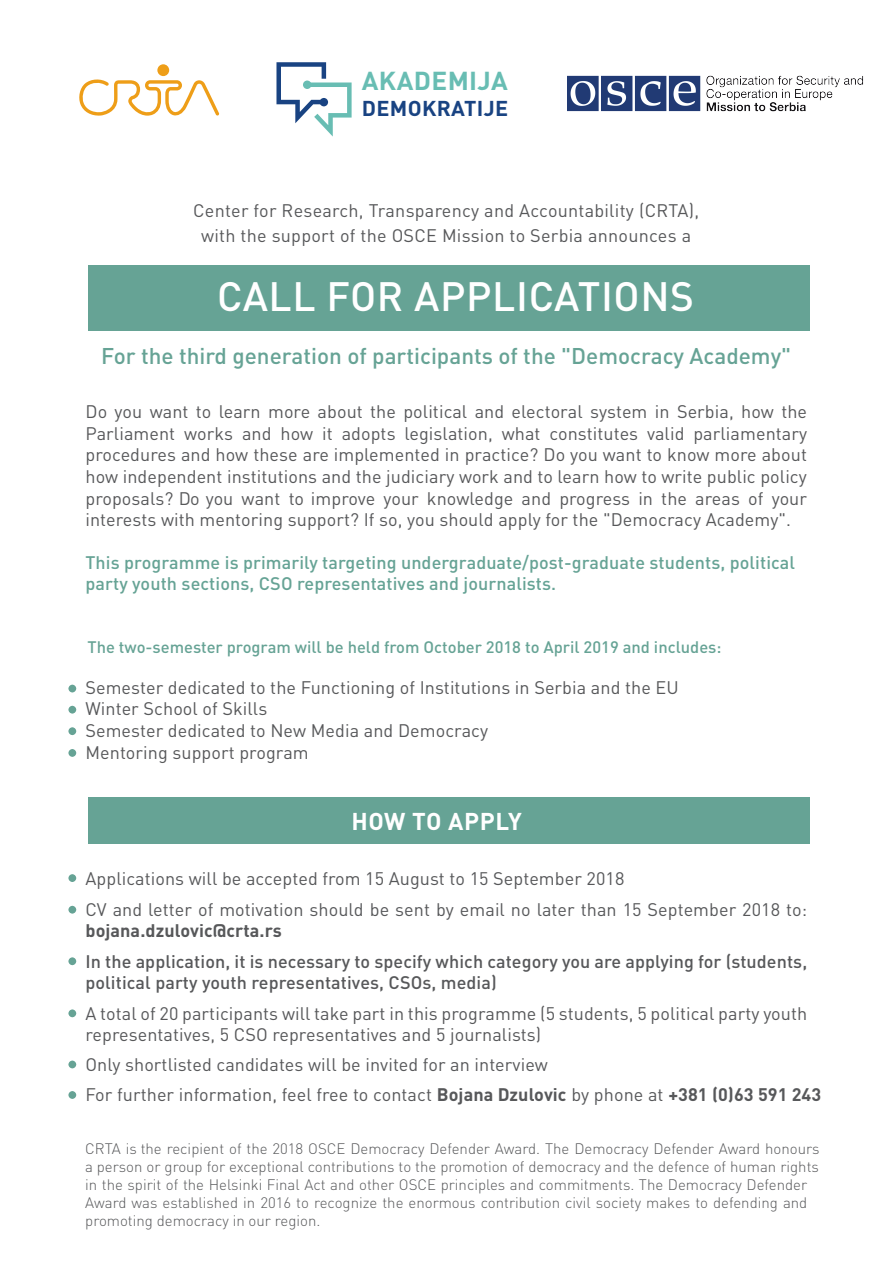
<style>
.page{position:relative;width:893px;height:1263px;background:#fff}
.page>*{position:absolute;margin:0;border:0;box-sizing:border-box;transform-origin:0 0}
.t1{font:500 40.5px "DIN Pro";letter-spacing:.015em;color:#fff}
.t2{font:700 25.65px "DIN Pro";letter-spacing:.015em;color:#68bdb3}
.t3{font:700 24px "DIN Pro";letter-spacing:.025em;color:#fff}
.t4{font:500 22.5px "DIN Pro";color:#66a395}
.t5{font:700 21.3px "DIN Pro";letter-spacing:.015em;color:#194382}
.t6{font:18px/21.6px "DIN Pro";letter-spacing:.005em;color:#57585a}
.t7{font:500 18px/21px "DIN Pro";letter-spacing:.005em;color:#66a395}
.t8{font:500 18px/21px "DIN Pro";letter-spacing:.005em;color:#57585a}
.t9{font:700 18px "DIN Pro";letter-spacing:.005em;color:#57585a}
.t10{font:500 16.5px "DIN Pro";color:#66a395}
.t11{font:300 15px/18px "DIN Pro";color:#57585a}
.s1{font-weight:700}
</style>
<div class="page">
<div style="left:88px;top:797px;width:721px;height:46px;background:#66a395"></div>
<div style="left:88px;top:265px;width:721px;height:66px;background:#66a395"></div>
<div style="left:65px;top:682px;width:14px;height:13px;background:#66a395;border-radius:50%"></div>
<div style="left:62px;top:679px;width:20px;height:19px;border:6px solid #fff;border-radius:50%"></div>
<div style="left:65px;top:703px;width:14px;height:14px;background:#66a395;border-radius:50%"></div>
<div style="left:62px;top:700px;width:20px;height:20px;border:6px solid #fff;border-radius:50%"></div>
<div style="left:65px;top:724px;width:14px;height:14px;background:#66a395;border-radius:50%"></div>
<div style="left:62px;top:721px;width:20px;height:20px;border:6px solid #fff;border-radius:50%"></div>
<div style="left:65px;top:746px;width:14px;height:14px;background:#66a395;border-radius:50%"></div>
<div style="left:62px;top:743px;width:20px;height:20px;border:6px solid #fff;border-radius:50%"></div>
<div style="left:65px;top:1006px;width:14px;height:14px;background:#66a395;border-radius:50%"></div>
<div style="left:62px;top:1003px;width:20px;height:20px;border:6px solid #fff;border-radius:50%"></div>
<div style="left:65px;top:1057px;width:14px;height:14px;background:#66a395;border-radius:50%"></div>
<div style="left:62px;top:1054px;width:20px;height:20px;border:6px solid #fff;border-radius:50%"></div>
<div style="left:65px;top:1088px;width:14px;height:14px;background:#66a395;border-radius:50%"></div>
<div style="left:62px;top:1085px;width:20px;height:20px;border:6px solid #fff;border-radius:50%"></div>
<div style="left:65px;top:871px;width:14px;height:14px;background:#66a395;border-radius:50%"></div>
<div style="left:62px;top:868px;width:20px;height:20px;border:6px solid #fff;border-radius:50%"></div>
<div style="left:65px;top:903px;width:14px;height:14px;background:#66a395;border-radius:50%"></div>
<div style="left:62px;top:900px;width:20px;height:20px;border:6px solid #fff;border-radius:50%"></div>
<div style="left:65px;top:954px;width:14px;height:14px;background:#66a395;border-radius:50%"></div>
<div style="left:62px;top:951px;width:20px;height:20px;border:6px solid #fff;border-radius:50%"></div>
<svg style="left:276px;top:62px;width:76px;height:75px"></svg>
<div style="left:303px;top:81px;width:8px;height:8px;background:#68bdb3;border-radius:50%"></div>
<div style="left:320px;top:98px;width:8px;height:8px;background:#194382;border-radius:50%"></div>
<svg style="left:79px;top:79px;width:140px;height:37px"></svg>
<div style="left:157px;top:64px;width:12px;height:12px;background:#ee9e18;border-radius:50%"></div>
<img style="left:567px;top:75px;width:297px;height:37px">
<h2 class="t2" style="left:362px;top:63px;width:147px">AKADEMIJA</h2>
<p class="t5" style="left:362px;top:94px;width:148px">DEMOKRATIJE</p>
<p class="t6" style="left:193px;top:197px;width:507px;line-height:25.5px;text-align:center">Center for Research, Transparency and Accountability (CRTA), with the support of the OSCE Mission to Serbia announces a</p>
<h1 class="t1" style="left:217px;top:269px;width:478px">CALL FOR APPLICATIONS</h1>
<p class="t4" style="left:101px;top:340px;width:691px">For the third generation of participants of the "Democracy Academy"</p>
<p class="t6" style="left:85px;top:400px;width:723px;text-align:justify">Do you want to learn more about the political and electoral system in Serbia, how the Parliament works and how it adopts legislation, what constitutes valid parliamentary procedures and how these are implemented in practice? Do you want to know more about how independent institutions and the judiciary work and to learn how to write public policy proposals? Do you want to improve your knowledge and progress in the areas of your interests with mentoring support? If so, you should apply for the "Democracy Academy".</p>
<p class="t7" style="left:85px;top:551px;width:711px">This programme is primarily targeting undergraduate/post-graduate students, political party youth sections, CSO representatives and journalists.</p>
<p class="t10" style="left:87px;top:636px;width:635px">The two-semester program will be held from October 2018 to April 2019 and includes:</p>
<p class="t6" style="left:85px;top:676px;width:595px">Semester dedicated to the Functioning of Institutions in Serbia and the EU Winter School of Skills<br>Semester dedicated to New Media and Democracy<br>Mentoring support program</p>
<h3 class="t3" style="left:351px;top:804px;width:172px">HOW TO APPLY</h3>
<p class="t6" style="left:86px;top:867px;width:540px">Applications will be accepted from 15 August to 15 September 2018</p>
<p class="t6" style="left:86px;top:898px;width:723px">CV and letter of motivation should be sent by email no later than 15 September 2018 to:</p>
<p class="t9" style="left:86px;top:918px;width:198px">bojana.dzulovic@crta.rs</p>
<p class="t8" style="left:85px;top:950px;width:723px">In the application, it is necessary to specify which category you are applying for (students, political party youth representatives, CSOs, media)</p>
<p class="t6" style="left:85px;top:1002px;width:723px;line-height:21px">A total of 20 participants will take part in this programme (5 students, 5 political party youth representatives, 5 CSO representatives and 5 journalists)</p>
<p class="t6" style="left:85px;top:1053px;width:464px">Only shortlisted candidates will be invited for an interview</p>
<p class="t6" style="left:85px;top:1083px;width:737px">For further information, feel free to contact <span class="s1">Bojana Dzulovic</span> by phone at <span class="s1">+381 (0)63 591 243</span></p>
<p class="t11" style="left:85px;top:1139px;width:736px">CRTA is the recipient of the 2018 OSCE Democracy Defender Award. The Democracy Defender Award honours a person or group for exceptional contributions to the promotion of democracy and the defence of human rights in the spirit of the Helsinki Final Act and other OSCE principles and commitments. The Democracy Defender Award was established in 2016 to recognize the enormous contribution civil society makes to defending and promoting democracy in our region.</p>
</div>
